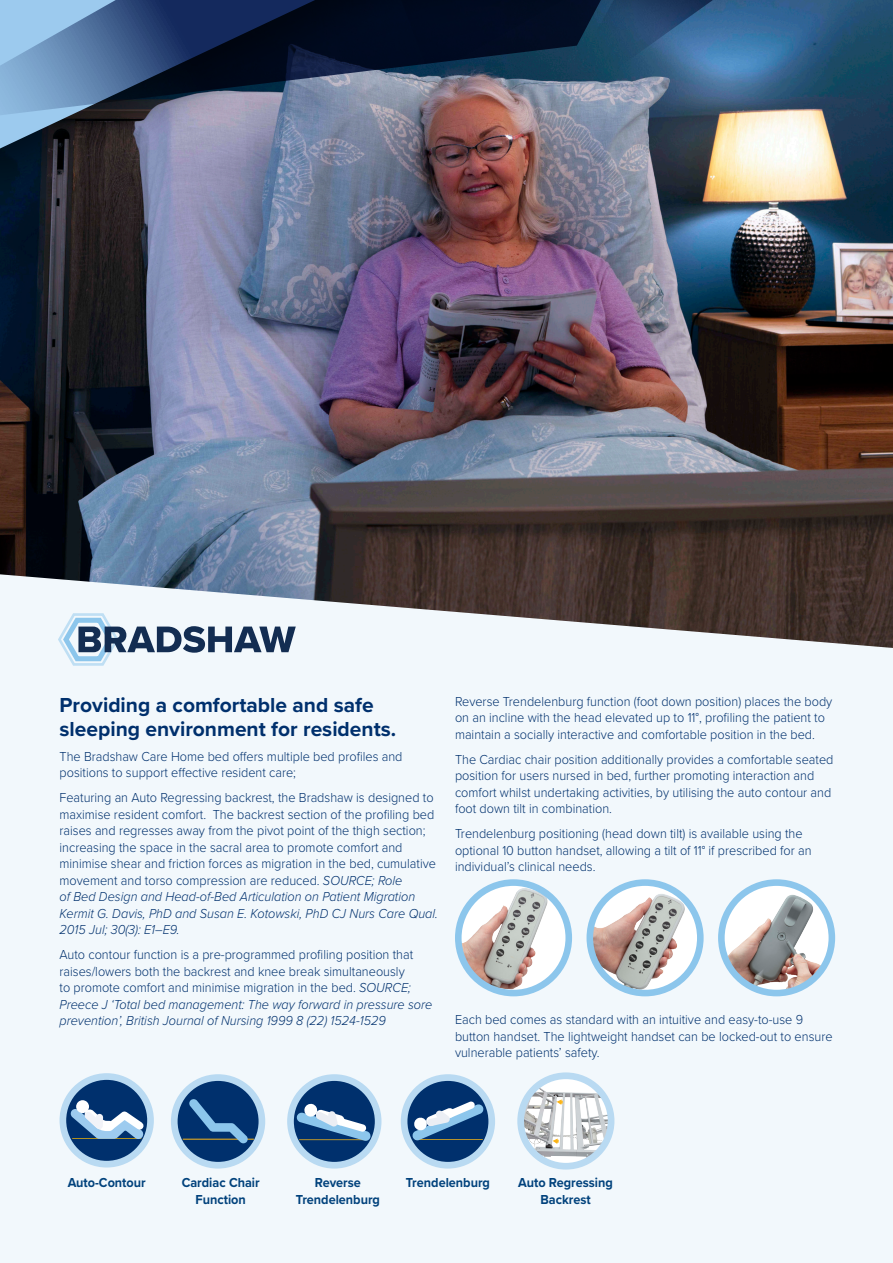
<style>
.page{position:relative;width:893px;height:1263px;background:#f2f8fc}
.page>*{position:absolute;margin:0;border:0;box-sizing:border-box;transform-origin:0 0}
.Intro_para{font:700 21px/24px "Proxima Nova";color:#00306d}
.Body_copy{font:300 13.5px/16.5px "Proxima Nova";color:#00306d;scale:.94 1}
.Body_copy-2{font:700 13.5px/16.5px "Proxima Nova";color:#01427c;text-align:center;scale:.94 1}
.s1{font-style:italic}
</style>
<div class="page">
<img style="left:0;top:165px;width:893px;height:483px">
<img style="left:0;top:155px;width:890px;height:115px">
<svg style="left:0;top:129px;width:222px;height:26px"></svg>
<img style="left:222px;top:117px;width:671px;height:48px">
<svg style="left:0;top:0;width:808px;height:129px"></svg>
<svg style="left:312px;top:0;width:581px;height:117px"></svg>
<svg style="left:458px;top:882px;width:111px;height:111px"></svg>
<img style="left:458px;top:888px;width:90px;height:102px">
<div style="left:455px;top:879px;width:117px;height:117px;border:7px solid #8cc6ec;border-radius:50%"></div>
<svg style="left:590px;top:882px;width:110px;height:111px"></svg>
<img style="left:594px;top:893px;width:91px;height:98px">
<div style="left:586px;top:879px;width:118px;height:117px;border:7px solid #8cc6ec;border-radius:50%"></div>
<svg style="left:721px;top:882px;width:111px;height:111px"></svg>
<img style="left:725px;top:895px;width:98px;height:97px">
<div style="left:718px;top:879px;width:117px;height:117px;border:7px solid #8cc6ec;border-radius:50%"></div>
<svg style="left:521px;top:1076px;width:90px;height:90px"></svg>
<img style="left:524px;top:1086px;width:87px;height:72px">
<div style="left:517px;top:1072px;width:97px;height:97px;border:7px solid #b9daf2;border-radius:50%"></div>
<svg style="left:58px;top:613px;width:238px;height:53px"></svg>
<svg style="left:290px;top:1077px;width:88px;height:88px;fill:#00306d"></svg>
<div style="left:287px;top:1074px;width:94px;height:94px;border:7px solid #b9daf2;border-radius:50%"></div>
<svg style="left:296px;top:1103px;width:75px;height:38px"></svg>
<svg style="left:404px;top:1077px;width:88px;height:88px;fill:#00306d"></svg>
<div style="left:401px;top:1074px;width:94px;height:94px;border:7px solid #b9daf2;border-radius:50%"></div>
<svg style="left:412px;top:1101px;width:72px;height:39px"></svg>
<svg style="left:63px;top:1076px;width:88px;height:88px;fill:#00306d"></svg>
<div style="left:60px;top:1073px;width:94px;height:94px;border:7px solid #b9daf2;border-radius:50%"></div>
<div style="left:76px;top:1100px;width:13px;height:13px;background:#fff;border-radius:50%"></div>
<svg style="left:71px;top:1106px;width:73px;height:33px"></svg>
<svg style="left:174px;top:1077px;width:88px;height:88px;fill:#00306d"></svg>
<div style="left:171px;top:1074px;width:94px;height:94px;border:7px solid #b9daf2;border-radius:50%"></div>
<hr style="left:183px;top:1139px;width:71px;height:1px;background:#fbb416">
<svg style="left:189px;top:1098px;width:59px;height:45px"></svg>
<svg style="left:557px;top:1099px;width:6px;height:6px"></svg>
<svg style="left:553px;top:1138px;width:6px;height:6px"></svg>
<p class="Intro_para" style="left:60px;top:692px;width:338px">Providing a comfortable and safe sleeping environment for residents.</p>
<p class="Body_copy" style="left:60px;top:747px;width:366px">The Bradshaw Care Home bed offers multiple bed profiles and positions to support effective resident care;</p>
<p class="Body_copy" style="left:60px;top:789px;width:404px">Featuring an Auto Regressing backrest, the Bradshaw is designed to maximise resident comfort. The backrest section of the profiling bed raises and regresses away from the pivot point of the thigh section; increasing the space in the sacral area to promote comfort and minimise shear and friction forces as migration in the bed, cumulative movement and torso compression are reduced. <span class="s1">SOURCE; Role<br>of Bed Design and Head-of-Bed Articulation on Patient Migration Kermit G. Davis, PhD and Susan E. Kotowski, PhD CJ Nurs Care Qual.<br>2015 Jul; 30(3): E1–E9.</span></p>
<p class="Body_copy" style="left:60px;top:946px;width:398px">Auto contour function is a pre-programmed profiling position that raises/lowers both the backrest and knee break simultaneously<br>to promote comfort and minimise migration in the bed. <span class="s1">SOURCE; Preece J ‘Total bed management: The way forward in pressure sore prevention’, British Journal of Nursing 1999 8 (22) 1524-1529</span></p>
<p class="Body_copy" style="left:455px;top:692px;width:403px">Reverse Trendelenburg function (foot down position) places the body on an incline with the head elevated up to 11°, profiling the patient to maintain a socially interactive and comfortable position in the bed.</p>
<p class="Body_copy" style="left:455px;top:750px;width:404px">The Cardiac chair position additionally provides a comfortable seated position for users nursed in bed, further promoting interaction and comfort whilst undertaking activities, by utilising the auto contour and foot down tilt in combination.</p>
<p class="Body_copy" style="left:455px;top:825px;width:381px">Trendelenburg positioning (head down tilt) is available using the optional 10 button handset, allowing a tilt of 11° if prescribed for an individual’s clinical needs.</p>
<p class="Body_copy" style="left:455px;top:1011px;width:403px">Each bed comes as standard with an intuitive and easy-to-use 9 button handset. The lightweight handset can be locked-out to ensure vulnerable patients’ safety.</p>
<p class="Body_copy-2" style="left:182px;top:1174px;width:85px">Cardiac Chair<br>Function</p>
<p class="Body_copy-2" style="left:68px;top:1174px;width:85px">Auto-Contour</p>
<p class="Body_copy-2" style="left:315px;top:1174px;width:50px">Reverse</p>
<p class="Body_copy-2" style="left:406px;top:1174px;width:91px">Trendelenburg</p>
<p class="Body_copy-2" style="left:296px;top:1190px;width:91px">Trendelenburg</p>
<p class="Body_copy-2" style="left:518px;top:1174px;width:102px">Auto Regressing<br>Backrest</p>
</div>
